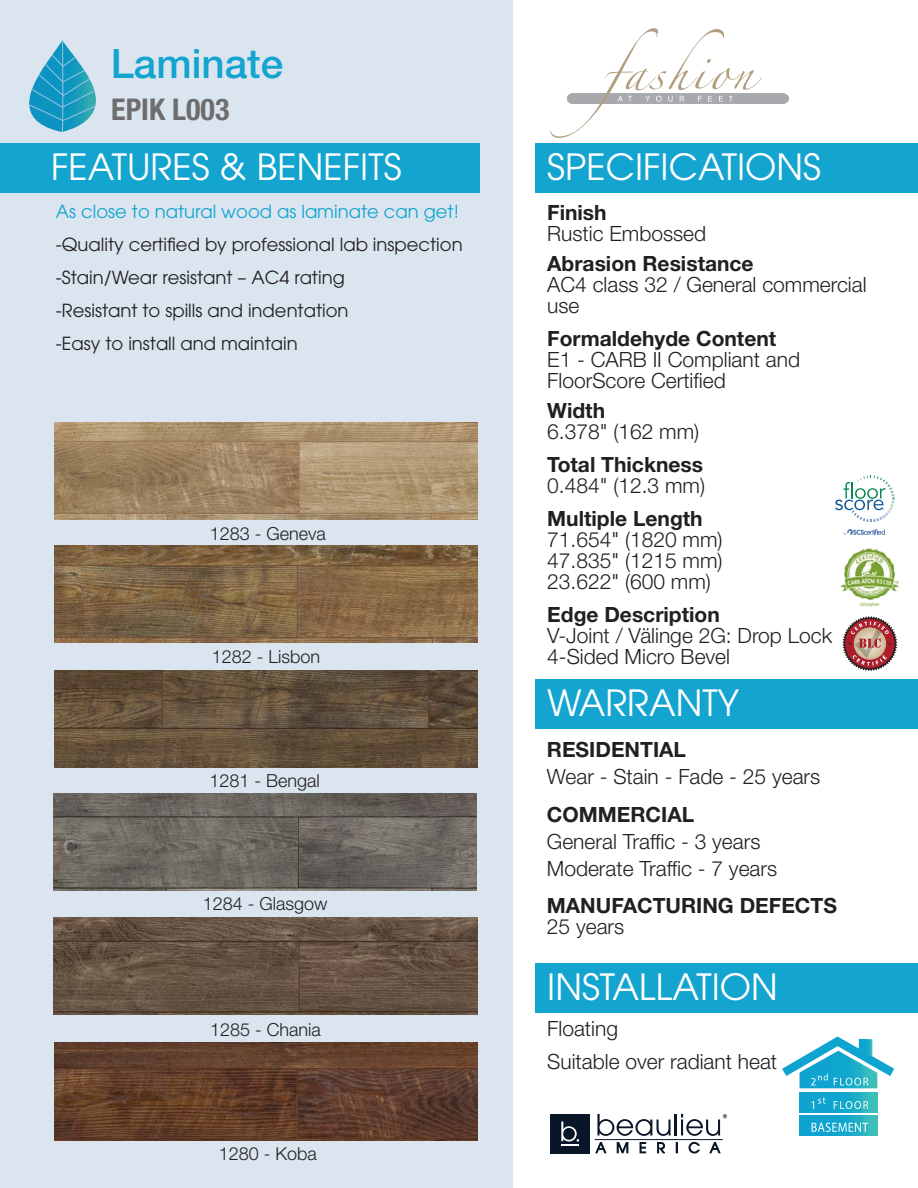
<style>
.page{position:relative;width:918px;height:1188px;background:#fff}
.page>*{position:absolute;margin:0;border:0;box-sizing:border-box;transform-origin:0 0}
.t1{font:500 40.5px "Helvetica Neue LT Std";color:#13a4cf}
.t2{font:36px "ITC Avant Garde Std";color:#fff}
.t3{font:700 condensed 30px "Helvetica Neue LT Std";color:#6d6d6f}
.t4{font:300 21px "Helvetica Neue LT Std";color:#231f20}
.t5{font:700 21px "Helvetica Neue LT Std";color:#231f20}
.t6{font:18px "ITC Avant Garde Std";color:#231f20}
.t7{font:300 18px "Helvetica Neue LT Std";color:#231f20}
.t8{font:18px "ITC Avant Garde Std";color:#13a4cf}
</style>
<div class="page">
<div style="left:0;top:0;width:513px;height:1188px;background:#dae5ef"></div>
<div style="left:536px;top:143px;width:382px;height:50px;background:#13a4cf"></div>
<div style="left:0;top:143px;width:480px;height:50px;background:#13a4cf"></div>
<svg style="left:550px;top:28px;width:239px;height:110px"></svg>
<svg style="left:29px;top:40px;width:67px;height:91px"></svg>
<img style="left:54px;top:423px;width:424px;height:97px">
<img style="left:54px;top:545px;width:423px;height:98px">
<img style="left:53px;top:794px;width:424px;height:97px">
<img style="left:54px;top:917px;width:423px;height:97px">
<img style="left:54px;top:1043px;width:423px;height:97px">
<img style="left:54px;top:670px;width:423px;height:97px">
<div style="left:536px;top:679px;width:382px;height:50px;background:#13a4cf"></div>
<div style="left:536px;top:963px;width:382px;height:50px;background:#13a4cf"></div>
<svg style="left:800px;top:1092px;width:77px;height:20px"></svg>
<svg style="left:782px;top:1036px;width:113px;height:52px"></svg>
<svg style="left:800px;top:1116px;width:77px;height:20px"></svg>
<svg style="left:812px;top:1123px;width:56px;height:9px"></svg>
<svg style="left:812px;top:1098px;width:13px;height:11px"></svg>
<svg style="left:834px;top:1101px;width:34px;height:8px"></svg>
<svg style="left:597px;top:1114px;width:74px;height:22px"></svg>
<hr style="left:675px;top:1114px;width:2px;height:21px;background:#091627">
<hr style="left:595px;top:1139px;width:128px;height:1px;background:#091627">
<div style="left:550px;top:1114px;width:40px;height:39px;background:#091627"></div>
<svg style="left:561px;top:1122px;width:18px;height:24px"></svg>
<svg style="left:595px;top:1142px;width:11px;height:11px"></svg>
<svg style="left:617px;top:1142px;width:11px;height:11px"></svg>
<svg style="left:640px;top:1142px;width:6px;height:11px"></svg>
<svg style="left:657px;top:1142px;width:8px;height:11px"></svg>
<svg style="left:689px;top:1142px;width:11px;height:11px"></svg>
<svg style="left:710px;top:1142px;width:10px;height:11px"></svg>
<svg style="left:681px;top:1114px;width:46px;height:22px"></svg>
<img style="left:840px;top:548px;width:60px;height:58px">
<svg style="left:842px;top:616px;width:55px;height:55px"></svg>
<svg style="left:835px;top:475px;width:59px;height:47px"></svg>
<svg style="left:844px;top:529px;width:42px;height:6px"></svg>
<p class="t1" style="left:111px;top:40px;width:174px">Laminate</p>
<p class="t3" style="left:111px;top:91px;width:120px">EPIK L003</p>
<p class="t2" style="left:51px;top:145px;width:352px">FEATURES &amp; BENEFITS</p>
<p class="t8" style="left:56px;top:201px;width:405px">As close to natural wood as laminate can get!</p>
<p class="t6" style="left:56px;top:234px;width:408px">-Quality certified by professional lab inspection</p>
<p class="t6" style="left:56px;top:267px;width:290px">-Stain/Wear resistant – AC4 rating</p>
<p class="t6" style="left:56px;top:300px;width:294px">-Resistant to spills and indentation</p>
<p class="t6" style="left:56px;top:333px;width:243px">-Easy to install and maintain</p>
<p class="t7" style="left:210px;top:522px;width:118px">1283 - Geneva</p>
<p class="t7" style="left:212px;top:646px;width:110px">1282 - Lisbon</p>
<p class="t7" style="left:210px;top:770px;width:112px">1281 - Bengal</p>
<p class="t7" style="left:203px;top:893px;width:126px">1284 - Glasgow</p>
<p class="t7" style="left:210px;top:1019px;width:112px">1285 - Chania</p>
<p class="t7" style="left:219px;top:1142px;width:100px">1280 - Koba</p>
<p class="t2" style="left:547px;top:145px;width:275px">SPECIFICATIONS</p>
<p class="t5" style="left:547px;top:200px;width:61px">Finish</p>
<p class="t4" style="left:547px;top:221px;width:161px">Rustic Embossed</p>
<p class="t5" style="left:547px;top:251px;width:208px">Abrasion Resistance</p>
<p class="t4" style="left:547px;top:272px;width:321px">AC4 class 32 / General commercial</p>
<p class="t4" style="left:547px;top:293px;width:34px">use</p>
<p class="t5" style="left:547px;top:326px;width:231px">Formaldehyde Content</p>
<p class="t4" style="left:547px;top:347px;width:254px">E1 - CARB II Compliant and</p>
<p class="t4" style="left:547px;top:368px;width:180px">FloorScore Certified</p>
<p class="t5" style="left:547px;top:398px;width:59px">Width</p>
<p class="t4" style="left:547px;top:419px;width:154px">6.378" (162 mm)</p>
<p class="t5" style="left:547px;top:452px;width:157px">Total Thickness</p>
<p class="t4" style="left:547px;top:473px;width:159px">0.484" (12.3 mm)</p>
<p class="t5" style="left:547px;top:506px;width:157px">Multiple Length</p>
<p class="t4" style="left:547px;top:527px;width:177px">71.654" (1820 mm)</p>
<p class="t4" style="left:547px;top:548px;width:177px">47.835" (1215 mm)</p>
<p class="t4" style="left:547px;top:569px;width:165px">23.622" (600 mm)</p>
<p class="t5" style="left:547px;top:602px;width:174px">Edge Description</p>
<p class="t4" style="left:547px;top:623px;width:286px">V-Joint / Välinge 2G: Drop Lock</p>
<p class="t4" style="left:547px;top:644px;width:184px">4-Sided Micro Bevel</p>
<p class="t2" style="left:547px;top:680px;width:193px">WARRANTY</p>
<p class="t5" style="left:547px;top:737px;width:141px">RESIDENTIAL</p>
<p class="t4" style="left:547px;top:764px;width:275px">Wear - Stain - Fade - 25 years</p>
<p class="t5" style="left:547px;top:801px;width:149px">COMMERCIAL</p>
<p class="t4" style="left:547px;top:829px;width:215px">General Traffic - 3 years</p>
<p class="t4" style="left:547px;top:856px;width:232px">Moderate Traffic - 7 years</p>
<p class="t5" style="left:547px;top:893px;width:292px">MANUFACTURING DEFECTS</p>
<p class="t4" style="left:547px;top:914px;width:79px">25 years</p>
<p class="t2" style="left:547px;top:965px;width:232px">INSTALLATION</p>
<p class="t4" style="left:547px;top:1015px;width:72px">Floating</p>
<p class="t4" style="left:547px;top:1048px;width:231px">Suitable over radiant heat</p>
</div>
